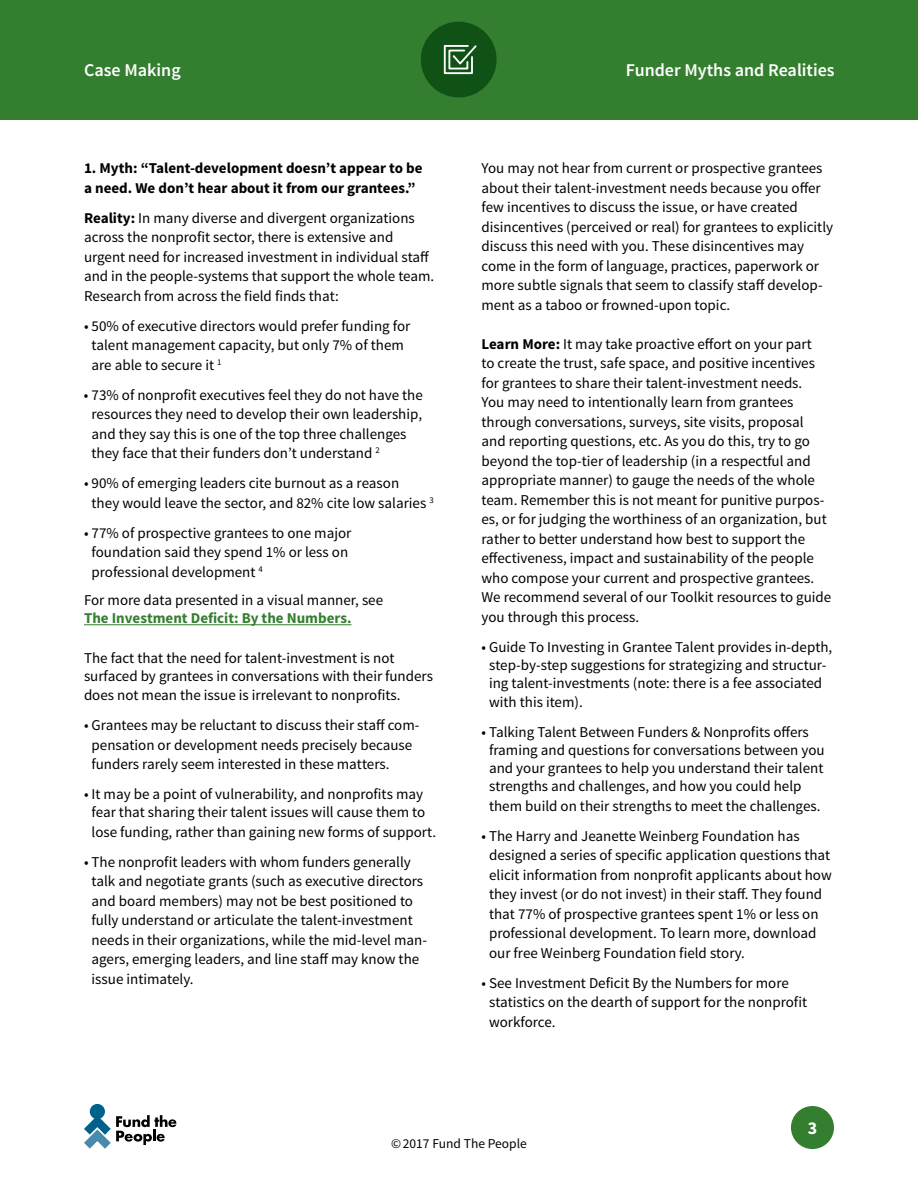
<style>
.page{position:relative;width:918px;height:1188px;background:#fff}
.page>*{position:absolute;margin:0;border:0;box-sizing:border-box;transform-origin:0 0}
.t1{font:600 18px "Source Sans Pro";color:#fff}
.t2{font:700 18px "Source Sans Pro";color:#fff}
.t3{font:15px/19.5px "Source Sans Pro";color:#000}
.t4{font:700 15px/19.5px "Source Sans Pro";color:#000}
.t5{font:700 15px "Source Sans Pro";color:#347f2f}
.t6{font:13.5px "Source Sans Pro";color:#000}
.s1{font-weight:700}
</style>
<div class="page">
<div style="left:791px;top:1106px;width:43px;height:43px;background:#347f2f;border-radius:50%"></div>
<svg style="left:84px;top:1104px;width:92px;height:45px"></svg>
<div style="left:0;top:0;width:918px;height:119px;background:#347f2f"></div>
<div style="left:421px;top:22px;width:76px;height:75px;background:#105215;border-radius:50%"></div>
<svg style="left:443px;top:45px;width:34px;height:30px"></svg>
<hr style="left:84px;top:624px;width:268px;height:1px;background:#347f2f">
<p class="t1" style="left:84px;top:58px;width:98px">Case Making</p>
<p class="t1" style="left:626px;top:58px;width:210px">Funder Myths and Realities</p>
<p class="t4" style="left:84px;top:159px;width:340px">1. Myth: “Talent-development doesn’t appear to be a need. We don’t hear about it from our grantees.”</p>
<p class="t3" style="left:84px;top:208px;width:352px"><span class="s1">Reality:</span> In many diverse and divergent organizations across the nonprofit sector, there is extensive and urgent need for increased investment in individual staff and in the people-systems that support the whole team.<br>Research from across the field finds that:</p>
<p class="t3" style="left:92px;top:316px;width:320px;text-indent:-8px">• 50% of executive directors would prefer funding for talent management capacity, but only 7% of them are able to secure it <sup>1</sup></p>
<p class="t3" style="left:92px;top:385px;width:333px;text-indent:-8px">• 73% of nonprofit executives feel they do not have the resources they need to develop their own leadership, and they say this is one of the top three challenges they face that their funders don’t understand <sup>2</sup></p>
<p class="t3" style="left:92px;top:474px;width:344px;text-indent:-8px">• 90% of emerging leaders cite burnout as a reason<br>they would leave the sector, and 82% cite low salaries <sup>3</sup></p>
<p class="t3" style="left:92px;top:523px;width:261px;text-indent:-8px">• 77% of prospective grantees to one major foundation said they spend 1% or less on professional development <sup>4</sup></p>
<p class="t3" style="left:84px;top:591px;width:301px">For more data presented in a visual manner, see</p>
<p class="t5" style="left:84px;top:609px;width:269px">The Investment Deficit: By the Numbers.</p>
<p class="t3" style="left:84px;top:649px;width:350px;line-height:18px">The fact that the need for talent-investment is not surfaced by grantees in conversations with their funders</p>
<p class="t3" style="left:84px;top:686px;width:318px">does not mean the issue is irrelevant to nonprofits.</p>
<p class="t3" style="left:92px;top:716px;width:329px;text-indent:-8px">• Grantees may be reluctant to discuss their staff com&shy;pensation or development needs precisely because funders rarely seem interested in these matters.</p>
<p class="t3" style="left:84px;top:786px;width:343px;line-height:18px;text-align:center">• It may be a point of vulnerability, and nonprofits may fear that sharing their talent issues will cause them to</p>
<p class="t3" style="left:92px;top:822px;width:346px">lose funding, rather than gaining new forms of support.</p>
<p class="t3" style="left:92px;top:852px;width:337px;text-indent:-8px">• The nonprofit leaders with whom funders generally talk and negotiate grants (such as executive directors and board members) may not be best positioned to fully understand or articulate the talent-investment needs in their organizations, while the mid-level man&shy;agers, emerging leaders, and line staff may know the issue intimately.</p>
<p class="t3" style="left:481px;top:159px;width:353px">You may not hear from current or prospective grantees about their talent-investment needs because you offer few incentives to discuss the issue, or have created disincentives (perceived or real) for grantees to explicitly discuss this need with you. These disincentives may come in the form of language, practices, paperwork or more subtle signals that seem to classify staff develop&shy;ment as a taboo or frowned-upon topic.</p>
<p class="t3" style="left:481px;top:334px;width:351px"><span class="s1">Learn More:</span> It may take proactive effort on your part<br>to create the trust, safe space, and positive incentives for grantees to share their talent-investment needs.<br>You may need to intentionally learn from grantees through conversations, surveys, site visits, proposal and reporting questions, etc. As you do this, try to go beyond the top-tier of leadership (in a respectful and appropriate manner) to gauge the needs of the whole team. Remember this is not meant for punitive purpos&shy;es, or for judging the worthiness of an organization, but rather to better understand how best to support the effectiveness, impact and sustainability of the people who compose your current and prospective grantees.<br>We recommend several of our Toolkit resources to guide you through this process.</p>
<p class="t3" style="left:481px;top:638px;width:352px;line-height:18px;text-align:center">• Guide To Investing in Grantee Talent provides in-depth, step-by-step suggestions for strategizing and structur&shy;ing talent-investments (note: there is a fee associated</p>
<p class="t3" style="left:489px;top:693px;width:95px">with this item).</p>
<p class="t3" style="left:489px;top:724px;width:337px;line-height:18px;text-indent:-8px">• Talking Talent Between Funders &amp; Nonprofits offers framing and questions for conversations between you and your grantees to help you understand their talent strengths and challenges, and how you could help</p>
<p class="t3" style="left:489px;top:796px;width:333px">them build on their strengths to meet the challenges.</p>
<p class="t3" style="left:489px;top:826px;width:344px;text-indent:-8px">• The Harry and Jeanette Weinberg Foundation has designed a series of specific application questions that elicit information from nonprofit applicants about how they invest (or do not invest) in their staff. They found that 77% of prospective grantees spent 1% or less on professional development. To learn more, download our free Weinberg Foundation field story.</p>
<p class="t3" style="left:489px;top:973px;width:320px;text-indent:-8px">• See Investment Deficit By the Numbers for more statistics on the dearth of support for the nonprofit workforce.</p>
<p class="t2" style="left:808px;top:1117px;width:11px">3</p>
<p class="t6" style="left:391px;top:1135px;width:137px">©2017 Fund The People</p>
</div>
